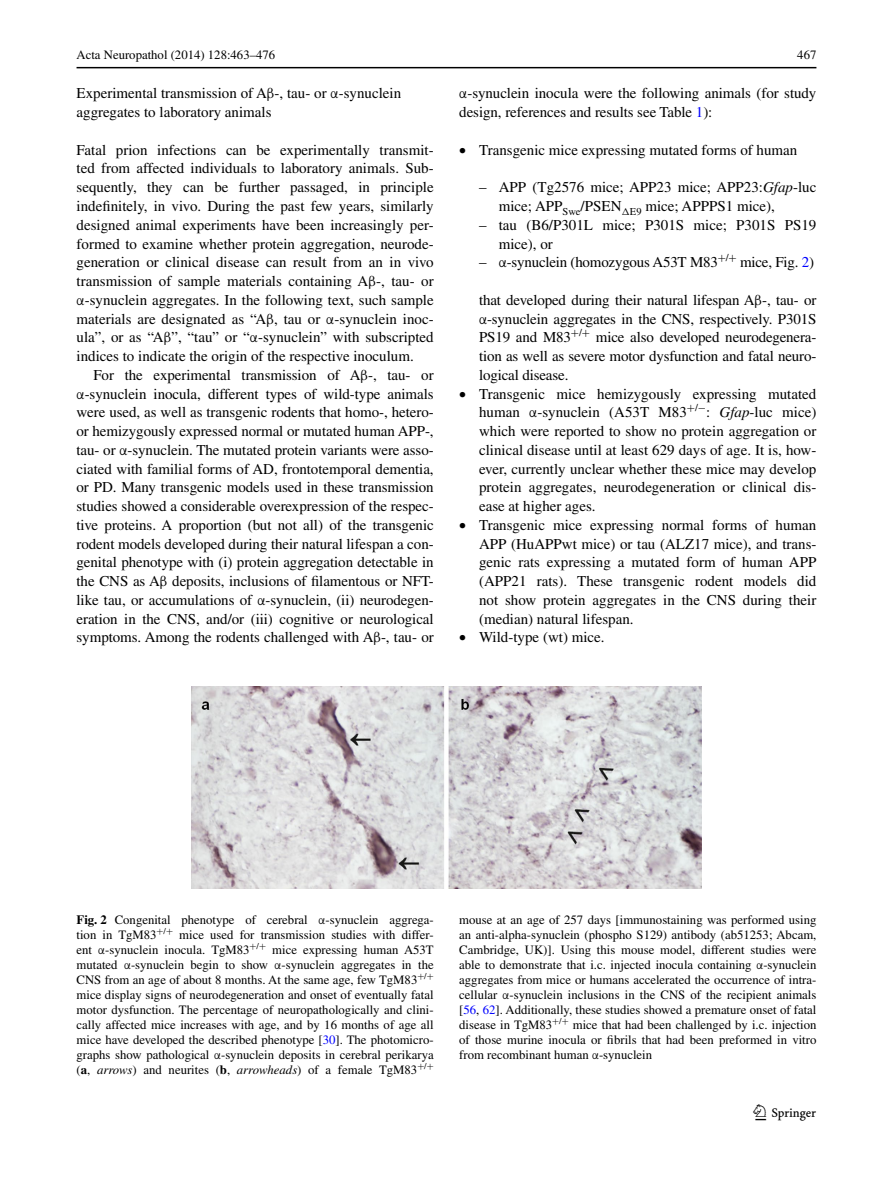
<style>
.page{position:relative;width:893px;height:1187px;background:#fff}
.page>*{position:absolute;margin:0;border:0;box-sizing:border-box;transform-origin:0 0}
.t1{font:22.5px "Springnew";color:#000}
.t2{font:15px/18.8px "Times";color:#000;text-align:justify}
.t3{font:12.75px/15px "Times";color:#000;text-align:justify}
.s1{font-family:"MTGU"}
.s2{color:#00f}
.s3{font-style:italic}
.s4{font-weight:700}
</style>
<div class="page">
<hr style="left:77px;top:67px;width:739px;height:1px;background:#000">
<img style="left:191px;top:686px;width:511px;height:202px">
<p class="t3" style="left:77px;top:48px;width:200px">Acta Neuropathol (2014) 128:463–476</p>
<p class="t3" style="left:797px;top:48px;width:21px">467</p>
<p class="t2" style="left:77px;top:84px;width:326px">Experimental transmission of A<span class="s1">β</span>‑, tau‑ or <span class="s1">α</span>‑synuclein aggregates to laboratory animals</p>
<p class="t2" style="left:77px;top:140px;width:359px">Fatal prion infections can be experimentally transmit&shy;ted from affected individuals to laboratory animals. Sub&shy;sequently, they can be further passaged, in principle indefinitely, in vivo. During the past few years, similarly designed animal experiments have been increasingly per&shy;formed to examine whether protein aggregation, neurode&shy;generation or clinical disease can result from an in vivo transmission of sample materials containing A<span class="s1">β</span>-, tau- or <span class="s1">α</span>-synuclein aggregates. In the following text, such sample materials are designated as “A<span class="s1">β</span>, tau or <span class="s1">α</span>-synuclein inoc&shy;ula”, or as “A<span class="s1">β</span>”, “tau” or “<span class="s1">α</span>-synuclein” with subscripted indices to indicate the origin of the respective inoculum.</p>
<p class="t2" style="left:77px;top:365px;width:359px;text-indent:17px">For the experimental transmission of A<span class="s1">β</span>-, tau- or <span class="s1">α</span>-synuclein inocula, different types of wild-type animals were used, as well as transgenic rodents that homo-, hetero&shy;or hemizygously expressed normal or mutated human APP-, tau- or <span class="s1">α</span>-synuclein. The mutated protein variants were asso&shy;ciated with familial forms of AD, frontotemporal dementia, or PD. Many transgenic models used in these transmission studies showed a considerable overexpression of the respec&shy;tive proteins. A proportion (but not all) of the transgenic rodent models developed during their natural lifespan a con&shy;genital phenotype with (i) protein aggregation detectable in the CNS as A<span class="s1">β</span> deposits, inclusions of filamentous or NFT&shy;like tau, or accumulations of <span class="s1">α</span>-synuclein, (ii) neurodegen&shy;eration in the CNS, and/or (iii) cognitive or neurological symptoms. Among the rodents challenged with A<span class="s1">β</span>-, tau- or</p>
<p class="t2" style="left:459px;top:84px;width:359px"><span class="s1">α</span>-synuclein inocula were the following animals (for study design, references and results see Table <span class="s2">1</span>):</p>
<p class="t2" style="left:459px;top:140px;width:340px">• Transgenic mice expressing mutated forms of human</p>
<p class="t2" style="left:499px;top:178px;width:319px;text-indent:-20px">– APP (Tg2576 mice; APP23 mice; APP23:<span class="s3">Gfap</span>-luc mice; APP<sub>Swe</sub>/PSEN<sub>Δ</sub><sub>E9</sub> mice; APPPS1 mice),</p>
<p class="t2" style="left:499px;top:215px;width:319px;text-indent:-20px">– tau (B6/P301L mice; P301S mice; P301S PS19 mice), or</p>
<p class="t2" style="left:479px;top:253px;width:337px">– <span class="s1">α</span>-synuclein (homozygous A53T M83<sup>+</sup><sup>/</sup><sup>+</sup> mice, Fig. <span class="s2">2</span>)</p>
<p class="t2" style="left:479px;top:290px;width:339px">that developed during their natural lifespan A<span class="s1">β</span>-, tau- or <span class="s1">α</span>-synuclein aggregates in the CNS, respectively. P301S PS19 and M83<sup>+</sup><sup>/</sup><sup>+</sup> mice also developed neurodegenera&shy;tion as well as severe motor dysfunction and fatal neuro&shy;logical disease.</p>
<p class="t2" style="left:479px;top:384px;width:339px;text-indent:-20px">• Transgenic mice hemizygously expressing mutated human <span class="s1">α</span>-synuclein (A53T M83<sup>+</sup><sup>/</sup><sup>−</sup>: <span class="s3">Gfap</span>-luc mice) which were reported to show no protein aggregation or clinical disease until at least 629 days of age. It is, how&shy;ever, currently unclear whether these mice may develop protein aggregates, neurodegeneration or clinical dis&shy;ease at higher ages.</p>
<p class="t2" style="left:479px;top:515px;width:339px;text-indent:-20px">• Transgenic mice expressing normal forms of human APP (HuAPPwt mice) or tau (ALZ17 mice), and trans&shy;genic rats expressing a mutated form of human APP (APP21 rats). These transgenic rodent models did not show protein aggregates in the CNS during their (median) natural lifespan.</p>
<p class="t2" style="left:459px;top:628px;width:147px">• Wild-type (wt) mice.</p>
<p class="t3" style="left:77px;top:912px;width:359px"><span class="s4">Fig. 2</span> Congenital phenotype of cerebral <span class="s1">α</span>-synuclein aggrega&shy;tion in TgM83<sup>+</sup><sup>/</sup><sup>+</sup> mice used for transmission studies with differ&shy;ent <span class="s1">α</span>-synuclein inocula. TgM83<sup>+</sup><sup>/</sup><sup>+</sup> mice expressing human A53T mutated <span class="s1">α</span>-synuclein begin to show <span class="s1">α</span>-synuclein aggregates in the CNS from an age of about 8 months. At the same age, few TgM83<sup>+</sup><sup>/</sup><sup>+ </sup>mice display signs of neurodegeneration and onset of eventually fatal motor dysfunction. The percentage of neuropathologically and clini&shy;cally affected mice increases with age, and by 16 months of age all mice have developed the described phenotype [<span class="s2">30</span>]. The photomicro&shy;graphs show pathological <span class="s1">α</span>-synuclein deposits in cerebral perikarya (<span class="s4">a</span>, <span class="s3">arrows</span>) and neurites (<span class="s4">b</span>, <span class="s3">arrowheads</span>) of a female TgM83<sup>+</sup><sup>/</sup><sup>+</sup></p>
<p class="t3" style="left:459px;top:912px;width:359px">mouse at an age of 257 days [immunostaining was performed using an anti-alpha-synuclein (phospho S129) antibody (ab51253; Abcam, Cambridge, UK)]. Using this mouse model, different studies were able to demonstrate that i.c. injected inocula containing <span class="s1">α</span>-synuclein aggregates from mice or humans accelerated the occurrence of intra&shy;cellular <span class="s1">α</span>-synuclein inclusions in the CNS of the recipient animals [<span class="s2">56</span>, <span class="s2">62</span>]. Additionally, these studies showed a premature onset of fatal disease in TgM83<sup>+</sup><sup>/</sup><sup>+</sup> mice that had been challenged by i.c. injection of those murine inocula or fibrils that had been preformed in vitro from recombinant human <span class="s1">α</span>-synuclein</p>
<h1 class="t1" style="left:755px;top:1104px;width:62px">1 3</h1>
</div>
